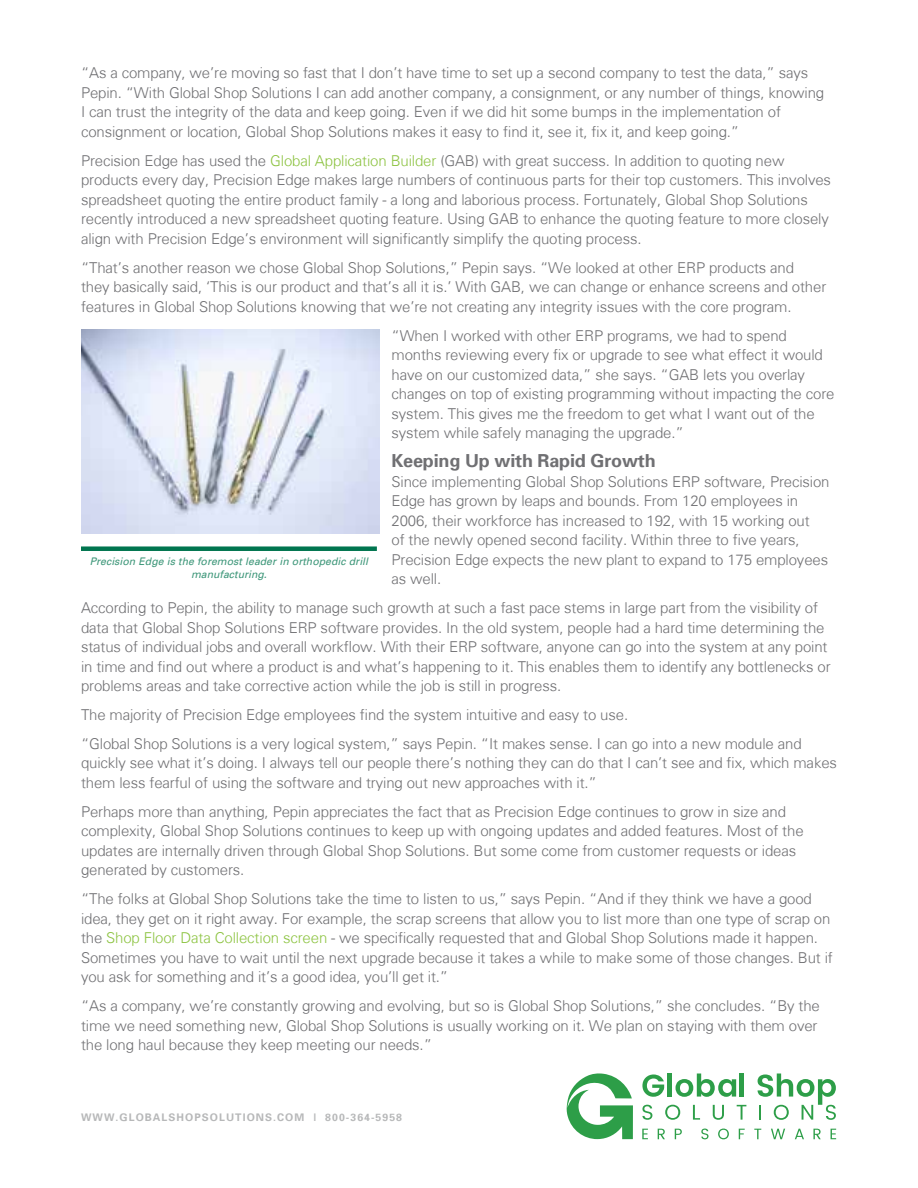
<style>
.page{position:relative;width:918px;height:1188px;background:#fff}
.page>*{position:absolute;margin:0;border:0;box-sizing:border-box;transform-origin:0 0}
.t1{font:700 18px "Univers";letter-spacing:-.01em;color:#707073}
.t2{font:300 15px/19.5px "Univers";letter-spacing:-.01em;color:#707073}
.t3{font:italic 10.5px/13.5px "Univers";color:#40987b;text-align:center}
.t4{font:700 10.5px "Univers";letter-spacing:.1em;color:#b7b8b9}
.s1{color:#8dc342}
.s2{color:#8dc442}
</style>
<div class="page">
<svg style="left:567px;top:1073px;width:66px;height:66px"></svg>
<svg style="left:642px;top:1129px;width:6px;height:10px"></svg>
<svg style="left:658px;top:1129px;width:7px;height:10px"></svg>
<svg style="left:675px;top:1129px;width:7px;height:10px"></svg>
<svg style="left:701px;top:1129px;width:8px;height:10px"></svg>
<svg style="left:718px;top:1129px;width:11px;height:10px"></svg>
<svg style="left:739px;top:1129px;width:6px;height:10px"></svg>
<svg style="left:754px;top:1129px;width:7px;height:10px"></svg>
<svg style="left:771px;top:1129px;width:14px;height:10px"></svg>
<svg style="left:795px;top:1129px;width:9px;height:10px"></svg>
<svg style="left:813px;top:1129px;width:8px;height:10px"></svg>
<svg style="left:831px;top:1129px;width:5px;height:10px"></svg>
<svg style="left:642px;top:1105px;width:10px;height:15px"></svg>
<svg style="left:665px;top:1105px;width:15px;height:15px"></svg>
<svg style="left:693px;top:1105px;width:7px;height:15px"></svg>
<svg style="left:713px;top:1105px;width:11px;height:15px"></svg>
<svg style="left:737px;top:1105px;width:9px;height:15px"></svg>
<svg style="left:642px;top:1074px;width:22px;height:23px"></svg>
<hr style="left:668px;top:1074px;width:4px;height:23px;background:#2d9e48">
<svg style="left:676px;top:1074px;width:60px;height:23px"></svg>
<hr style="left:740px;top:1074px;width:4px;height:23px;background:#2d9e48">
<svg style="left:758px;top:1074px;width:78px;height:46px"></svg>
<div style="left:81px;top:546px;width:296px;height:5px;background:#00754f"></div>
<img style="left:81px;top:330px;width:298px;height:203px">
<p class="t2" style="left:81px;top:64px;width:745px">“As a company, we’re moving so fast that I don’t have time to set up a second company to test the data,” says Pepin. “With Global Shop Solutions I can add another company, a consignment, or any number of things, knowing I can trust the integrity of the data and keep going. Even if we did hit some bumps in the implementation of consignment or location, Global Shop Solutions makes it easy to find it, see it, fix it, and keep going.”</p>
<p class="t2" style="left:81px;top:152px;width:752px">Precision Edge has used the <span class="s1">Global Application Builder</span> (GAB) with great success. In addition to quoting new products every day, Precision Edge makes large numbers of continuous parts for their top customers. This involves spreadsheet quoting the entire product family - a long and laborious process. Fortunately, Global Shop Solutions recently introduced a new spreadsheet quoting feature. Using GAB to enhance the quoting feature to more closely align with Precision Edge’s environment will significantly simplify the quoting process.</p>
<p class="t2" style="left:81px;top:259px;width:747px">“That’s another reason we chose Global Shop Solutions,” Pepin says. “We looked at other ERP products and they basically said, ‘This is our product and that’s all it is.’ With GAB, we can change or enhance screens and other features in Global Shop Solutions knowing that we’re not creating any integrity issues with the core program.</p>
<p class="t2" style="left:392px;top:327px;width:445px">“When I worked with other ERP programs, we had to spend months reviewing every fix or upgrade to see what effect it would have on our customized data,” she says. “GAB lets you overlay changes on top of existing programming without impacting the core system. This gives me the freedom to get what I want out of the system while safely managing the upgrade.”</p>
<p class="t1" style="left:392px;top:453px;width:266px">Keeping Up with Rapid Growth</p>
<p class="t2" style="left:392px;top:473px;width:440px">Since implementing Global Shop Solutions ERP software, Precision Edge has grown by leaps and bounds. From 120 employees in 2006, their workforce has increased to 192, with 15 working out<br>of the newly opened second facility. Within three to five years, Precision Edge expects the new plant to expand to 175 employees as well.</p>
<p class="t2" style="left:81px;top:599px;width:751px">According to Pepin, the ability to manage such growth at such a fast pace stems in large part from the visibility of data that Global Shop Solutions ERP software provides. In the old system, people had a hard time determining the status of individual jobs and overall workflow. With their ERP software, anyone can go into the system at any point in time and find out where a product is and what’s happening to it. This enables them to identify any bottlenecks or problems areas and take corrective action while the job is still in progress.</p>
<p class="t2" style="left:81px;top:701px;width:722px;line-height:29px">The majority of Precision Edge employees find the system intuitive and easy to use.<br>“Global Shop Solutions is a very logical system,” says Pepin. “It makes sense. I can go into a new module and</p>
<p class="t2" style="left:81px;top:755px;width:758px">quickly see what it’s doing. I always tell our people there’s nothing they can do that I can’t see and fix, which makes them less fearful of using the software and trying out new approaches with it.”</p>
<p class="t2" style="left:81px;top:803px;width:724px">Perhaps more than anything, Pepin appreciates the fact that as Precision Edge continues to grow in size and complexity, Global Shop Solutions continues to keep up with ongoing updates and added features. Most of the updates are internally driven through Global Shop Solutions. But some come from customer requests or ideas generated by customers.</p>
<p class="t2" style="left:81px;top:890px;width:753px">“The folks at Global Shop Solutions take the time to listen to us,” says Pepin. “And if they think we have a good idea, they get on it right away. For example, the scrap screens that allow you to list more than one type of scrap on the <span class="s2">Shop Floor Data Collection screen</span> - we specifically requested that and Global Shop Solutions made it happen.<br>Sometimes you have to wait until the next upgrade because it takes a while to make some of those changes. But if you ask for something and it’s a good idea, you’ll get it.”</p>
<p class="t2" style="left:81px;top:997px;width:740px">“As a company, we’re constantly growing and evolving, but so is Global Shop Solutions,” she concludes. “By the time we need something new, Global Shop Solutions is usually working on it. We plan on staying with them over the long haul because they keep meeting our needs.”</p>
<p class="t3" style="left:90px;top:555px;width:280px">Precision Edge is the foremost leader in orthopedic drill manufacturing.</p>
<p class="t4" style="left:81px;top:1112px;width:323px">WWW.GLOBALSHOPSOLUTIONS.COM | 800-364-5958</p>
</div>
